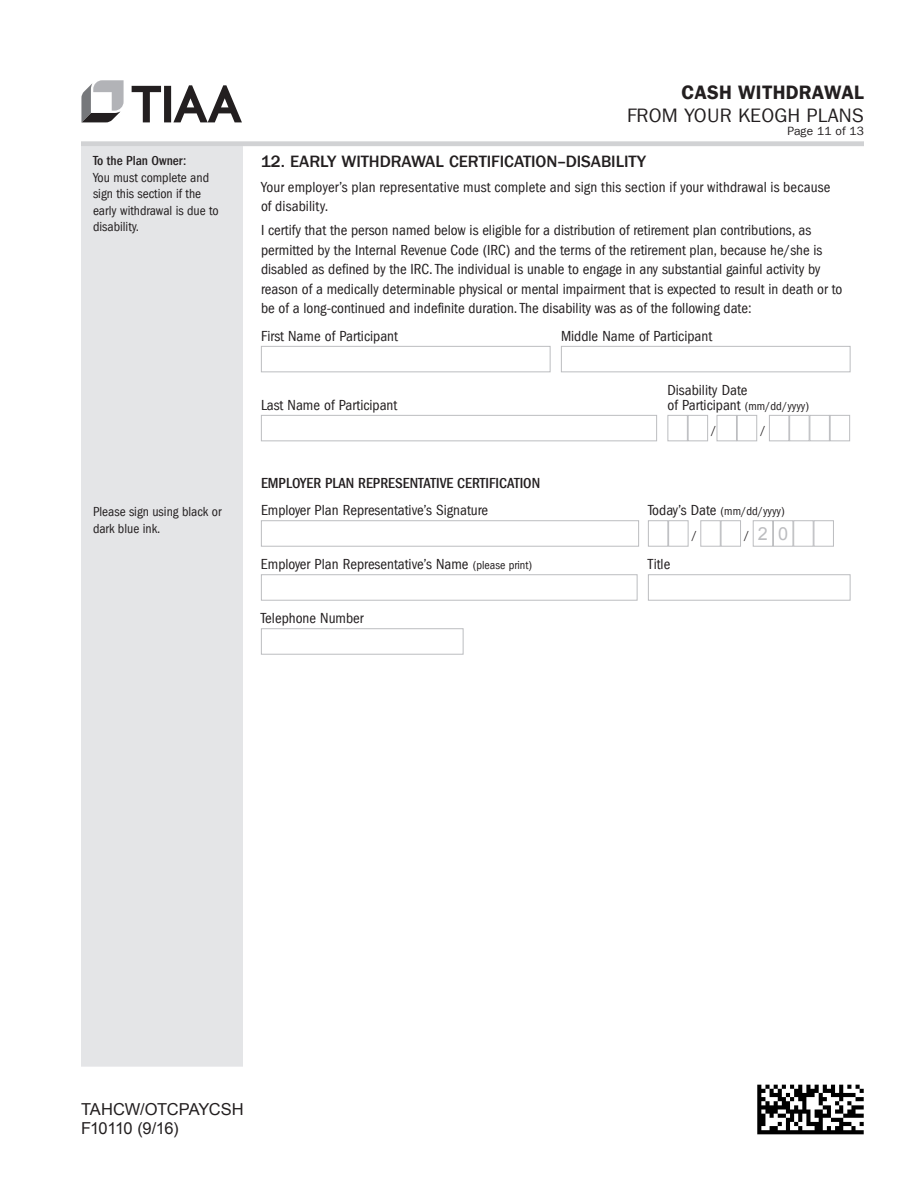
<style>
.page{position:relative;width:918px;height:1188px;background:#fff}
.page>*{position:absolute;margin:0;border:0;box-sizing:border-box;transform-origin:0 0}
.t1{font:19.5px "Franklin Gothic LT Com";letter-spacing:.01em;color:#231f20}
.t2{font:19.5px "Franklin Gothic LT Com Dm";letter-spacing:.01em;color:#231f20}
.t3{font:18px "Arial";color:#bcbdc0}
.t4{font:500 16.5px "Franklin Gothic LT Com";letter-spacing:-.005em;color:#231f20}
.t5{font:16.5px/19.5px "Arial";letter-spacing:-.03em;color:#231f20}
.t6{font:condensed 15px/19.5px "Franklin Gothic LT Com";color:#231f20}
.t7{font:500 condensed 15px "Franklin Gothic LT Com";color:#231f20}
.t8{font:condensed 13.5px/16.5px "Franklin Gothic LT Com";color:#231f20}
.t9{font:500 condensed 13.5px "Franklin Gothic LT Com";color:#231f20}
.t10{font:condensed 12px/24px "Franklin Gothic LT Com";color:#231f20}
.t11{font:12px "Franklin Gothic LT Com";letter-spacing:.01em;color:#231f20}
.s1{font-size:12px}
.s2{font-size:15px}
.s3{font-family:"Franklin Gothic LT Com";font-stretch:condensed;font-size:12px;color:#231f20}
</style>
<div class="page">
<svg style="left:132px;top:85px;width:110px;height:37px"></svg>
<svg style="left:81px;top:80px;width:43px;height:43px"></svg>
<div style="left:81px;top:146px;width:162px;height:921px;background:#e4e5e7"></div>
<hr style="left:81px;top:142px;width:162px;height:4px;background:#d1d2d4">
<hr style="left:243px;top:142px;width:621px;height:4px;background:#d1d2d4">
<div style="left:261px;top:346px;width:289px;height:26px;border:1px solid #bcbdc0"></div>
<div style="left:561px;top:346px;width:289px;height:26px;border:1px solid #bcbdc0"></div>
<div style="left:261px;top:415px;width:396px;height:26px;border:1px solid #bcbdc0"></div>
<div style="left:668px;top:415px;width:20px;height:26px;border:1px solid #bcbdc0"></div>
<div style="left:688px;top:415px;width:20px;height:26px;border:1px solid #bcbdc0"></div>
<div style="left:717px;top:415px;width:20px;height:26px;border:1px solid #bcbdc0"></div>
<div style="left:737px;top:415px;width:20px;height:26px;border:1px solid #bcbdc0"></div>
<div style="left:769px;top:415px;width:20px;height:26px;border:1px solid #bcbdc0"></div>
<div style="left:789px;top:415px;width:21px;height:26px;border:1px solid #bcbdc0"></div>
<div style="left:810px;top:415px;width:20px;height:26px;border:1px solid #bcbdc0"></div>
<div style="left:830px;top:415px;width:20px;height:26px;border:1px solid #bcbdc0"></div>
<div style="left:261px;top:520px;width:378px;height:27px;border:1px solid #bcbdc0"></div>
<div style="left:648px;top:520px;width:20px;height:27px;border:1px solid #bcbdc0"></div>
<div style="left:668px;top:520px;width:20px;height:27px;border:1px solid #bcbdc0"></div>
<div style="left:700px;top:520px;width:21px;height:27px;border:1px solid #bcbdc0"></div>
<div style="left:721px;top:520px;width:20px;height:27px;border:1px solid #bcbdc0"></div>
<div style="left:753px;top:520px;width:20px;height:27px;border:1px solid #bcbdc0"></div>
<div style="left:773px;top:520px;width:20px;height:27px;border:1px solid #bcbdc0"></div>
<div style="left:793px;top:520px;width:21px;height:27px;border:1px solid #bcbdc0"></div>
<div style="left:814px;top:520px;width:20px;height:27px;border:1px solid #bcbdc0"></div>
<div style="left:261px;top:574px;width:377px;height:27px;border:1px solid #bcbdc0"></div>
<div style="left:648px;top:574px;width:202px;height:27px;border:1px solid #bcbdc0"></div>
<div style="left:261px;top:628px;width:203px;height:27px;border:1px solid #bcbdc0"></div>
<img style="left:757px;top:1084px;width:107px;height:51px">
<p class="t9" style="left:93px;top:153px;width:95px">To the Plan Owner:</p>
<p class="t8" style="left:93px;top:169px;width:127px">You must complete and sign this section if the early withdrawal is due to disability.</p>
<p class="t8" style="left:93px;top:503px;width:130px">Please sign using black or dark blue ink.</p>
<h1 class="t2" style="left:681px;top:81px;width:184px">CASH WITHDRAWAL</h1>
<h1 class="t1" style="left:627px;top:104px;width:238px">FROM YOUR KEOGH PLANS</h1>
<p class="t11" style="left:788px;top:124px;width:78px">Page 11 of 13</p>
<p class="t4" style="left:261px;top:152px;width:386px">12. EARLY WITHDRAWAL CERTIFICATION–DISABILITY</p>
<p class="t6" style="left:261px;top:177px;width:571px">Your employer’s plan representative must complete and sign this section if your withdrawal is because of disability.</p>
<p class="t6" style="left:261px;top:221px;width:583px">I certify that the person named below is eligible for a distribution of retirement plan contributions, as permitted by the Internal Revenue Code (IRC) and the terms of the retirement plan, because he/she is disabled as defined by the IRC. The individual is unable to engage in any substantial gainful activity by reason of a medically determinable physical or mental impairment that is expected to result in death or to be of a long-continued and indefinite duration. The disability was as of the following date:</p>
<p class="t6" style="left:261px;top:326px;width:138px">First Name of Participant</p>
<p class="t6" style="left:561px;top:326px;width:153px">Middle Name of Participant</p>
<p class="t6" style="left:668px;top:380px;width:81px">Disability Date</p>
<p class="t6" style="left:261px;top:395px;width:138px">Last Name of Participant</p>
<p class="t6" style="left:668px;top:395px;width:143px">of Participant <span class="s1">(mm/dd/yyyy)</span></p>
<p class="t10" style="left:711px;top:418px;width:7px">/</p>
<p class="t10" style="left:760px;top:418px;width:7px">/</p>
<p class="t7" style="left:261px;top:474px;width:281px">EMPLOYER PLAN REPRESENTATIVE CERTIFICATION</p>
<p class="t6" style="left:261px;top:501px;width:229px">Employer Plan Representative’s Signature</p>
<p class="t10" style="left:692px;top:499px;width:95px;text-indent:-44px"><span class="s2">Today’s Date</span> (mm/dd/yyyy) /</p>
<p class="t3" style="left:744px;top:522px;width:45px"><span class="s3">/</span> 2 0</p>
<p class="t6" style="left:261px;top:555px;width:273px">Employer Plan Representative’s Name <span class="s1">(please print)</span></p>
<p class="t6" style="left:648px;top:555px;width:24px">Title</p>
<p class="t6" style="left:261px;top:609px;width:104px">Telephone Number</p>
<p class="t5" style="left:81px;top:1100px;width:164px">TAHCW/OTCPAYCSH<br>F10110 (9/16)</p>
</div>
